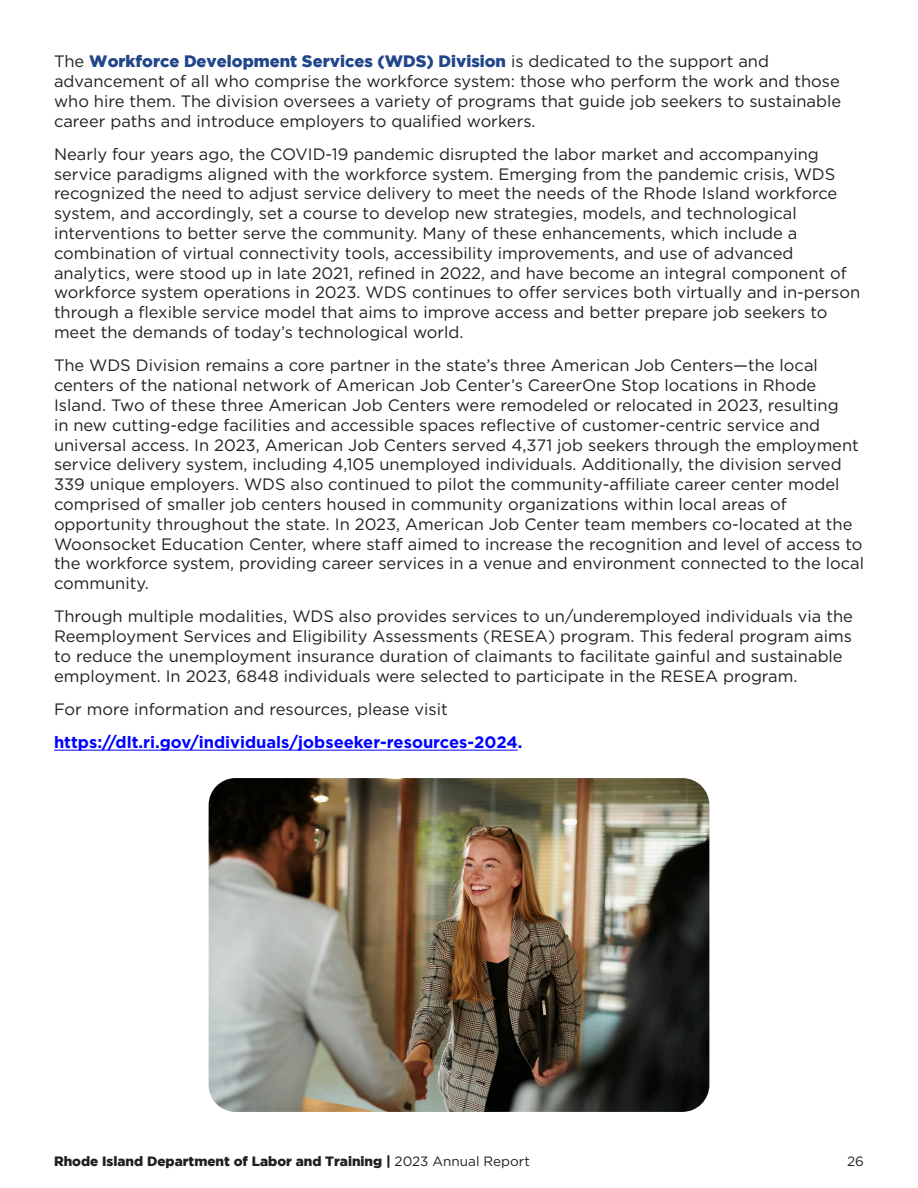
<style>
.page{position:relative;width:918px;height:1188px;background:#fff}
.page>*{position:absolute;margin:0;border:0;box-sizing:border-box;transform-origin:0 0}
.Body{font:16.5px/19.8px "Gotham";color:#231f20}
.Body-2{font:700 16.5px "Gotham";color:#00f}
.t1{font:900 13.5px "Gotham";color:#231f20}
.t2{font:13.5px "Gotham";color:#231f20}
.s1{font-weight:900;color:#21458a}
.s2{font-weight:400}
</style>
<div class="page">
<hr style="left:54px;top:750px;width:464px;height:1px;background:#00f">
<img style="left:209px;top:778px;width:500px;height:334px">
<p class="Body" style="left:54px;top:51px;width:789px">The <span class="s1">Workforce Development Services (WDS) Division</span> is dedicated to the support and advancement of all who comprise the workforce system: those who perform the work and those who hire them. The division oversees a variety of programs that guide job seekers to sustainable career paths and introduce employers to qualified workers.</p>
<p class="Body" style="left:54px;top:144px;width:808px">Nearly four years ago, the COVID-19 pandemic disrupted the labor market and accompanying service paradigms aligned with the workforce system. Emerging from the pandemic crisis, WDS recognized the need to adjust service delivery to meet the needs of the Rhode Island workforce system, and accordingly, set a course to develop new strategies, models, and technological interventions to better serve the community. Many of these enhancements, which include a combination of virtual connectivity tools, accessibility improvements, and use of advanced analytics, were stood up in late 2021, refined in 2022, and have become an integral component of workforce system operations in 2023. WDS continues to offer services both virtually and in-person through a flexible service model that aims to improve access and better prepare job seekers to meet the demands of today’s technological world.</p>
<p class="Body" style="left:54px;top:355px;width:812px">The WDS Division remains a core partner in the state’s three American Job Centers—the local centers of the national network of American Job Center’s CareerOne Stop locations in Rhode Island. Two of these three American Job Centers were remodeled or relocated in 2023, resulting<br>in new cutting-edge facilities and accessible spaces reflective of customer-centric service and universal access. In 2023, American Job Centers served 4,371 job seekers through the employment service delivery system, including 4,105 unemployed individuals. Additionally, the division served 339 unique employers. WDS also continued to pilot the community-affiliate career center model comprised of smaller job centers housed in community organizations within local areas of opportunity throughout the state. In 2023, American Job Center team members co-located at the Woonsocket Education Center, where staff aimed to increase the recognition and level of access to the workforce system, providing career services in a venue and environment connected to the local community.</p>
<p class="Body" style="left:54px;top:606px;width:800px">Through multiple modalities, WDS also provides services to un/underemployed individuals via the Reemployment Services and Eligibility Assessments (RESEA) program. This federal program aims to reduce the unemployment insurance duration of claimants to facilitate gainful and sustainable employment. In 2023, 6848 individuals were selected to participate in the RESEA program.</p>
<p class="Body" style="left:54px;top:699px;width:395px">For more information and resources, please visit</p>
<p class="Body-2" style="left:54px;top:732px;width:470px">https://dlt.ri.gov/individuals/jobseeker-resources-2024.</p>
<p class="t1" style="left:54px;top:1154px;width:477px">Rhode Island Department of Labor and Training | <span class="s2">2023 Annual Report</span></p>
<p class="t2" style="left:847px;top:1153px;width:18px">26</p>
</div>
